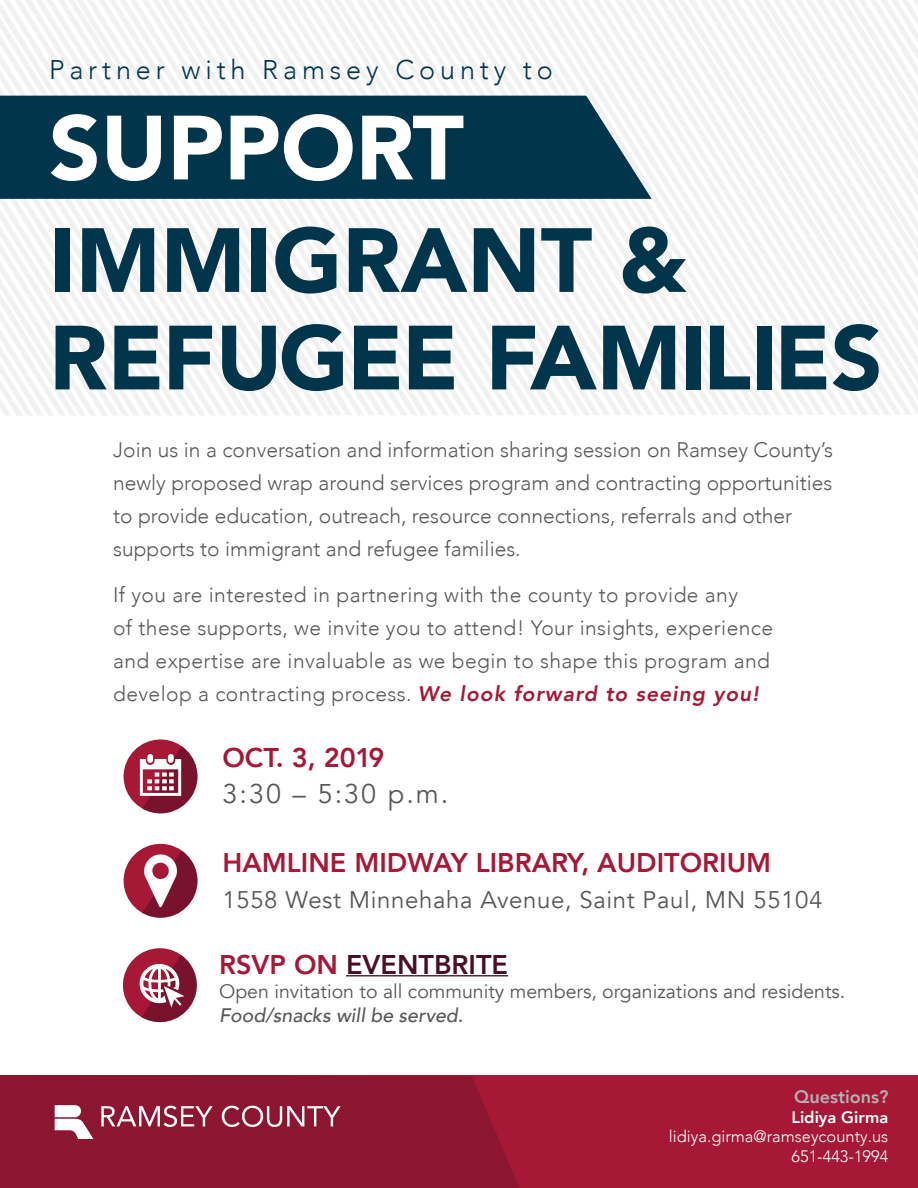
<style>
.page{position:relative;width:918px;height:1188px;background:#fff}
.page>*{position:absolute;margin:0;border:0;box-sizing:border-box;transform-origin:0 0}
.t1{font:900 90px/112.5px "Avenir LT Com";color:#00354b}
.t2{font:900 90px "Avenir LT Com";letter-spacing:-.02em;color:#00354b}
.t3{font:800 27px "Avenir LT Com";color:#a61836}
.t4{font:300 27px "Avenir LT Com";letter-spacing:.18em;color:#00354b}
.t5{font:800 27px "Avenir LT Com";color:#490f24}
.t6{font:27px "Avenir LT Com";color:#57585a}
.t7{font:24px "Avenir LT Com";letter-spacing:.025em;color:#57585a}
.t8{font:300 21px/33px "Avenir LT Com";color:#57585a}
.t9{font:300 21px/33px "Avenir LT Com";letter-spacing:.02em;color:#57585a}
.t10{font:19.5px/24px "Avenir LT Com";color:#57585a}
.t11{font:800 18px "Avenir LT Com";color:#b2b3b7}
.t12{font:300 16.5px/19.5px "Avenir LT Com";color:#fff;text-align:right}
.s1{color:#fff}
.s2{font-weight:800;font-style:italic;color:#a61836}
.s3{color:#a61836}
.s4{font-weight:500;font-style:italic}
.s5{font-weight:800}
</style>
<div class="page">
<svg style="left:197px;top:0;width:20px;height:415px"></svg>
<svg style="left:284px;top:0;width:20px;height:415px"></svg>
<svg style="left:371px;top:0;width:20px;height:415px"></svg>
<svg style="left:458px;top:0;width:17px;height:415px"></svg>
<svg style="left:484px;top:0;width:12px;height:415px"></svg>
<svg style="left:522px;top:0;width:12px;height:415px"></svg>
<svg style="left:543px;top:0;width:19px;height:415px"></svg>
<svg style="left:571px;top:0;width:12px;height:415px"></svg>
<svg style="left:583px;top:0;width:9px;height:415px"></svg>
<svg style="left:592px;top:0;width:9px;height:415px"></svg>
<svg style="left:609px;top:0;width:12px;height:415px"></svg>
<svg style="left:621px;top:0;width:9px;height:415px"></svg>
<svg style="left:630px;top:0;width:19px;height:415px"></svg>
<svg style="left:649px;top:0;width:9px;height:415px"></svg>
<svg style="left:658px;top:0;width:12px;height:415px"></svg>
<svg style="left:670px;top:0;width:9px;height:415px"></svg>
<svg style="left:679px;top:0;width:9px;height:415px"></svg>
<svg style="left:688px;top:0;width:9px;height:415px"></svg>
<svg style="left:697px;top:0;width:11px;height:415px"></svg>
<svg style="left:708px;top:0;width:9px;height:415px"></svg>
<svg style="left:717px;top:0;width:19px;height:415px"></svg>
<svg style="left:736px;top:0;width:9px;height:415px"></svg>
<svg style="left:745px;top:0;width:12px;height:415px"></svg>
<svg style="left:757px;top:0;width:9px;height:415px"></svg>
<svg style="left:766px;top:0;width:11px;height:415px"></svg>
<svg style="left:777px;top:0;width:7px;height:415px"></svg>
<svg style="left:784px;top:0;width:23px;height:415px"></svg>
<svg style="left:807px;top:0;width:111px;height:415px"></svg>
<svg style="left:0;top:0;width:112px;height:415px"></svg>
<div style="left:0;top:1075px;width:918px;height:113px;background:#a61836"></div>
<div style="left:0;top:96px;width:652px;height:103px;background:#00354b"></div>
<div style="left:0;top:1075px;width:520px;height:113px;background:#8c1530"></div>
<svg style="left:55px;top:1105px;width:38px;height:34px"></svg>
<svg style="left:101px;top:1106px;width:112px;height:21px"></svg>
<svg style="left:222px;top:1106px;width:119px;height:21px"></svg>
<div style="left:124px;top:739px;width:73px;height:74px;background:#a61836;border-radius:50%"></div>
<svg style="left:140px;top:746px;width:57px;height:67px"></svg>
<div style="left:124px;top:844px;width:73px;height:74px;background:#a61836;border-radius:50%"></div>
<svg style="left:142px;top:850px;width:55px;height:68px"></svg>
<div style="left:123px;top:948px;width:74px;height:74px;background:#a61836;border-radius:50%"></div>
<svg style="left:140px;top:955px;width:57px;height:67px"></svg>
<hr style="left:346px;top:975px;width:162px;height:1px;background:#490f24">
<p class="t4" style="left:49px;top:54px;width:505px">Partner with Ramsey County to</p>
<p class="t1" style="left:49px;top:92px;width:640px"><span class="s1">SUPPORT<br></span>IMMIGRANT &amp;</p>
<p class="t2" style="left:49px;top:304px;width:835px">REFUGEE FAMILIES</p>
<p class="t8" style="left:113px;top:433px;width:721px">Join us in a conversation and information sharing session on Ramsey County’s newly proposed wrap around services program and contracting opportunities to provide education, outreach, resource connections, referrals and other supports to immigrant and refugee families.</p>
<p class="t9" style="left:113px;top:579px;width:662px">If you are interested in partnering with the county to provide any<br>of these supports, we invite you to attend! Your insights, experience and expertise are invaluable as we begin to shape this program and develop a contracting process. <span class="s2">We look forward to seeing you!</span></p>
<p class="t3" style="left:222px;top:742px;width:164px">OCT. 3, 2019</p>
<p class="t6" style="left:222px;top:778px;width:227px">3:30 – 5:30 p.m.</p>
<p class="t3" style="left:222px;top:847px;width:550px">HAMLINE MIDWAY LIBRARY, AUDITORIUM</p>
<p class="t7" style="left:222px;top:885px;width:602px">1558 West Minnehaha Avenue, Saint Paul, MN 55104</p>
<p class="t5" style="left:219px;top:948px;width:290px"><span class="s3">RSVP ON</span> EVENTBRITE</p>
<p class="t10" style="left:219px;top:979px;width:628px">Open invitation to all community members, organizations and residents.<br><span class="s4">Food/snacks will be served.</span></p>
<p class="t11" style="left:794px;top:1086px;width:96px">Questions?</p>
<p class="t12" style="left:669px;top:1107px;width:221px"><span class="s5">Lidiya Girma </span>lidiya.girma@ramseycounty.us<br>651-443-1994</p>
</div>
